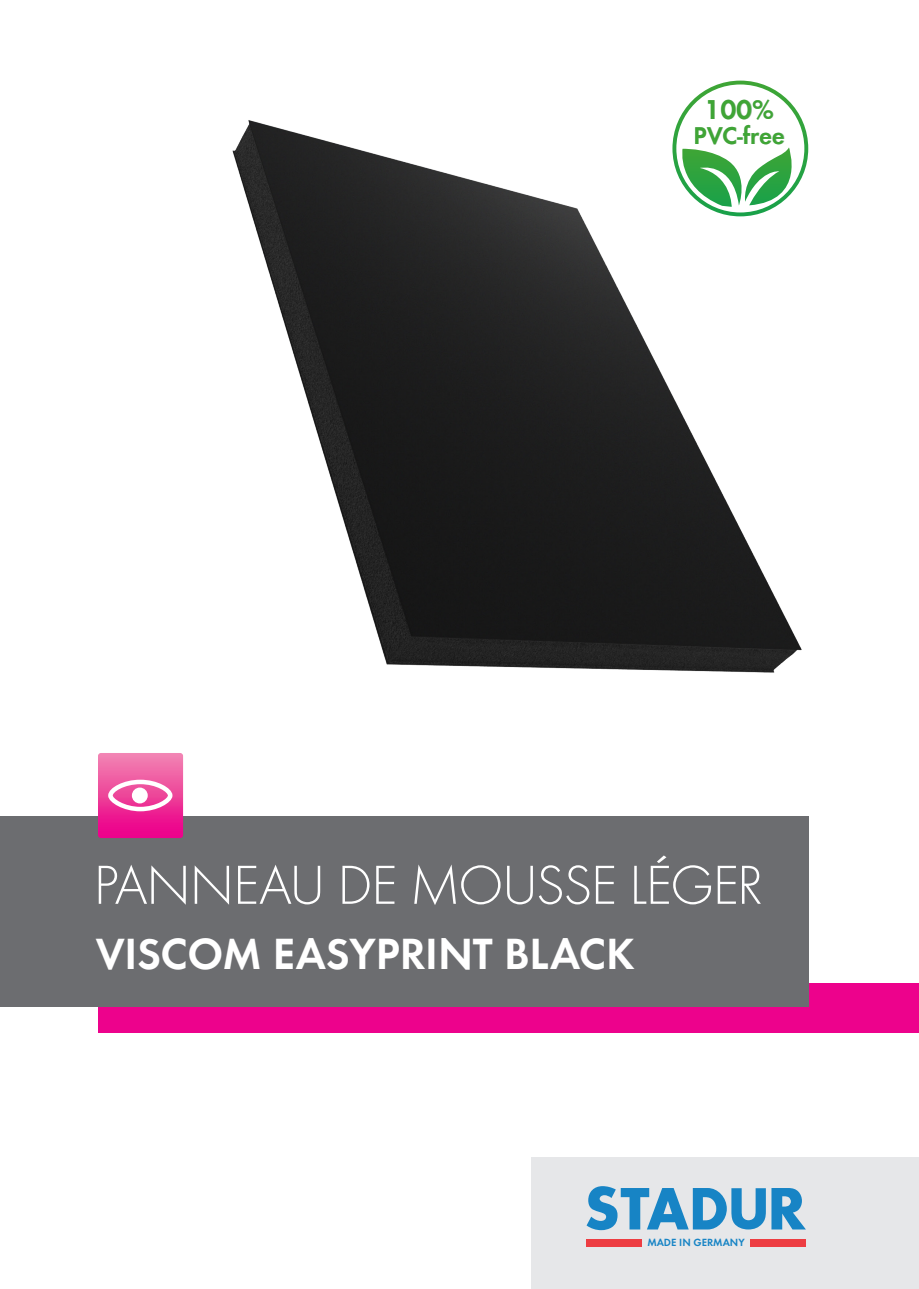
<style>
.page{position:relative;width:919px;height:1289px;background:#fff}
.page>*{position:absolute;margin:0;border:0;box-sizing:border-box;transform-origin:0 0}
.t1{font:300 57px "Futura";letter-spacing:-.03em;color:#fff}
.t2{font:600 45px "Futura Pro";letter-spacing:-.005em;color:#fff}
.t3{font:600 28.05px "Futura Pro";color:#3fa535}
.t4{font:600 24.9px "Futura Pro";color:#3fa535}
.t5{font:600 10.8px "Futura T";color:#1784c5}
</style>
<div class="page">
<div style="left:98px;top:983px;width:820px;height:50px;background:#ed028c"></div>
<div style="left:0;top:816px;width:808px;height:191px;background:#6c6d70"></div>
<svg style="left:98px;top:753px;width:85px;height:85px;background:#ee3c9c"></svg>
<div style="left:132px;top:787px;width:16px;height:16px;background:#fff;border-radius:50%"></div>
<div style="left:108px;top:779px;width:64px;height:32px;border:4px solid #fff;border-radius:50%"></div>
<div style="left:531px;top:1157px;width:387px;height:131px;background:#e6e7e9"></div>
<svg style="left:771px;top:1188px;width:34px;height:41px"></svg>
<svg style="left:586px;top:1186px;width:179px;height:44px"></svg>
<div style="left:586px;top:1238px;width:56px;height:8px;background:#ed3d42"></div>
<div style="left:750px;top:1238px;width:55px;height:8px;background:#ed3d42"></div>
<img style="left:140px;top:80px;width:669px;height:707px">
<svg style="left:676px;top:147px;width:130px;height:60px"></svg>
<div style="left:672px;top:81px;width:136px;height:135px;border:4px solid #fff;border-radius:50%"></div>
<p class="t3" style="left:704px;top:89px;width:71px">100%</p>
<p class="t4" style="left:693px;top:117px;width:93px">PVC-free</p>
<p class="t1" style="left:94px;top:848px;width:671px">PANNEAU DE MOUSSE LÉGER</p>
<p class="t2" style="left:96px;top:920px;width:540px">VISCOM EASYPRINT BLACK</p>
<p class="t5" style="left:647px;top:1236px;width:99px">MADE IN GERMANY</p>
</div>
